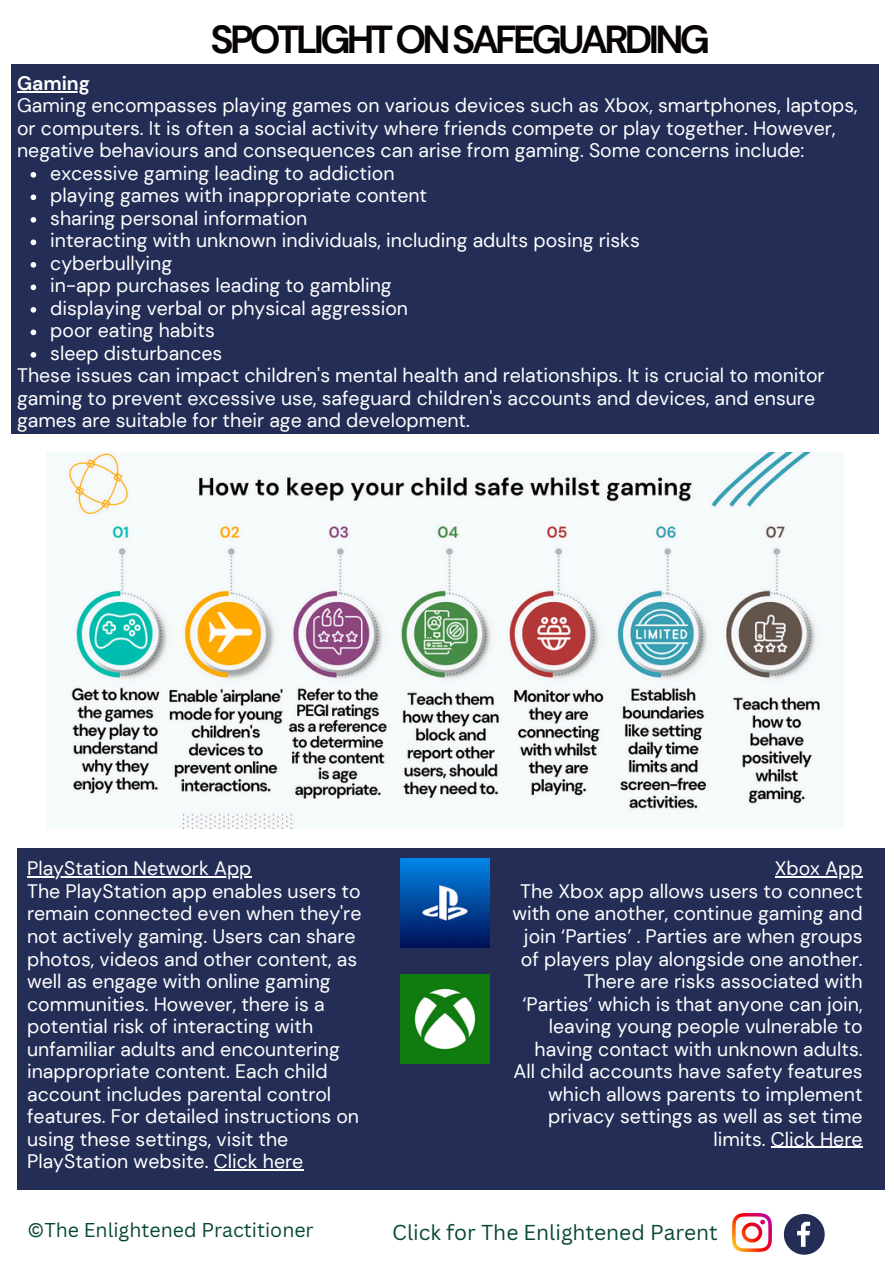
<style>
.page{position:relative;width:894px;height:1264px;background:#fff}
.page>*{position:absolute;margin:0;border:0;box-sizing:border-box;transform-origin:0 0}
.t1{font:700 39px "DM Sans";letter-spacing:-.095em;color:#080404}
.t2{font:21px "Canva Sans";color:#094839}
.t3{font:19.5px/22.5px "DM Sans";color:#fff}
.t4{font:19.5px "Canva Sans";color:#094839}
.t5{font:700 19.5px "DM Sans";color:#fff}
</style>
<div class="page">
<div style="left:11px;top:64px;width:867px;height:369px;background:#232d56"></div>
<img style="left:732px;top:1213px;width:39px;height:37px">
<svg style="left:783px;top:1213px;width:41px;height:41px"></svg>
<div style="left:17px;top:848px;width:867px;height:341px;background:#232d56"></div>
<img style="left:400px;top:858px;width:89px;height:89px">
<img style="left:400px;top:974px;width:89px;height:89px">
<img style="left:69px;top:452px;width:753px;height:377px">
<hr style="left:17px;top:91px;width:73px;height:1px;background:#fff">
<svg style="left:31px;top:172px;width:5px;height:6px"></svg>
<svg style="left:31px;top:194px;width:5px;height:6px"></svg>
<svg style="left:31px;top:217px;width:5px;height:6px"></svg>
<svg style="left:31px;top:239px;width:5px;height:6px"></svg>
<svg style="left:31px;top:262px;width:5px;height:6px"></svg>
<svg style="left:31px;top:284px;width:5px;height:6px"></svg>
<svg style="left:31px;top:307px;width:5px;height:6px"></svg>
<svg style="left:31px;top:329px;width:5px;height:6px"></svg>
<svg style="left:31px;top:352px;width:5px;height:6px"></svg>
<hr style="left:27px;top:876px;width:224px;height:1px;background:#fff">
<hr style="left:214px;top:1169px;width:89px;height:1px;background:#fff">
<hr style="left:774px;top:876px;width:88px;height:1px;background:#fff">
<hr style="left:770px;top:1146px;width:92px;height:1px;background:#fff">
<h1 class="t1" style="left:210px;top:14px;width:500px">SPOTLIGHTONSAFEGUARDING</h1>
<p class="t5" style="left:17px;top:70px;width:74px">Gaming</p>
<p class="t3" style="left:17px;top:94px;width:841px">Gaming encompasses playing games on various devices such as Xbox, smartphones, laptops, or computers. It is often a social activity where friends compete or play together. However, negative behaviours and consequences can arise from gaming. Some concerns include:</p>
<p class="t3" style="left:50px;top:162px;width:345px">excessive gaming leading to addiction</p>
<p class="t3" style="left:50px;top:184px;width:378px">playing games with inappropriate content</p>
<p class="t3" style="left:50px;top:207px;width:258px">sharing personal information</p>
<p class="t3" style="left:50px;top:229px;width:591px">interacting with unknown individuals, including adults posing risks</p>
<p class="t3" style="left:50px;top:252px;width:123px">cyberbullying</p>
<p class="t3" style="left:50px;top:274px;width:343px">in-app purchases leading to gambling</p>
<p class="t3" style="left:50px;top:297px;width:359px">displaying verbal or physical aggression</p>
<p class="t3" style="left:50px;top:319px;width:166px">poor eating habits</p>
<p class="t3" style="left:50px;top:342px;width:173px">sleep disturbances</p>
<p class="t3" style="left:17px;top:364px;width:808px">These issues can impact children's mental health and relationships. It is crucial to monitor gaming to prevent excessive use, safeguard children's accounts and devices, and ensure games are suitable for their age and development.</p>
<p class="t3" style="left:27px;top:857px;width:226px">PlayStation Network App</p>
<p class="t3" style="left:27px;top:880px;width:336px">The PlayStation app enables users to remain connected even when they're not actively gaming. Users can share photos, videos and other content, as well as engage with online gaming communities. However, there is a potential risk of interacting with unfamiliar adults and encountering inappropriate content. Each child account includes parental control features. For detailed instructions on using these settings, visit the PlayStation website. Click here</p>
<p class="t4" style="left:27px;top:1216px;width:288px">©The Enlightened Practitioner</p>
<p class="t3" style="left:774px;top:857px;width:89px">Xbox App</p>
<p class="t3" style="left:512px;top:880px;width:351px;text-align:right">The Xbox app allows users to connect with one another, continue gaming and join ‘Parties’ . Parties are when groups of players play alongside one another.<br>There are risks associated with ‘Parties’ which is that anyone can join, leaving young people vulnerable to having contact with unknown adults.</p>
<p class="t3" style="left:513px;top:1060px;width:350px;text-align:right">All child accounts have safety features which allows parents to implement privacy settings as well as set time limits. Click Here</p>
<p class="t2" style="left:392px;top:1216px;width:327px">Click for The Enlightened Parent</p>
</div>
